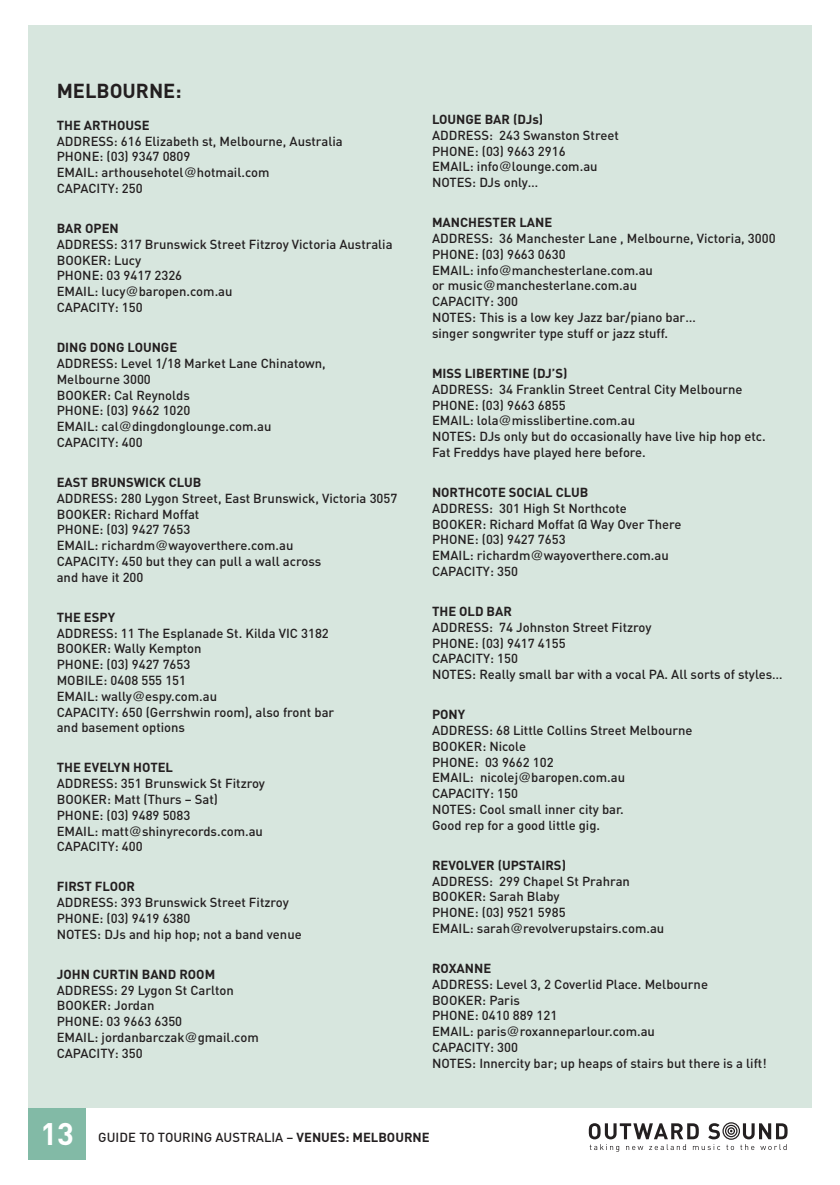
<style>
.page{position:relative;width:840px;height:1185px;background:#fff}
.page>*{position:absolute;margin:0;border:0;box-sizing:border-box;transform-origin:0 0}
.t1{font:700 30.8px "DIN";color:#fff}
.t2{font:700 20px "DIN";color:#231f20}
.t3{font:500 13px/15.8px "DIN";color:#231f20}
.t4{font:700 13px "DIN";color:#231f20}
.s1{font-family:"Helvetica";font-weight:400}
.s2{font-weight:700}
</style>
<div class="page">
<div style="left:28px;top:26px;width:783px;height:1133px;background:#d7e6de"></div>
<div style="left:28px;top:1108px;width:783px;height:65px;background:#fff"></div>
<div style="left:28px;top:1108px;width:58px;height:51px;background:#82baa6"></div>
<svg style="left:588px;top:1122px;width:199px;height:30px"></svg>
<h2 class="t2" style="left:57px;top:84px;width:126px">MELBOURNE:</h2>
<p class="t4" style="left:57px;top:121px;width:94px">THE ARTHOUSE</p>
<p class="t3" style="left:57px;top:135px;width:287px">ADDRESS: 616 Elizabeth st, Melbourne, Australia<br>PHONE: (03) 9347 0809<br>EMAIL: arthousehotel<span class="s1">@</span>hotmail.com<br>CAPACITY: 250</p>
<p class="t4" style="left:57px;top:224px;width:63px">BAR OPEN</p>
<p class="t3" style="left:57px;top:238px;width:337px">ADDRESS: 317 Brunswick Street Fitzroy Victoria Australia<br>BOOKER: Lucy<br>PHONE: 03 9417 2326<br>EMAIL: lucy<span class="s1">@</span>baropen.com.au<br>CAPACITY: 150</p>
<p class="t4" style="left:57px;top:343px;width:122px">DING DONG LOUNGE</p>
<p class="t3" style="left:57px;top:357px;width:270px">ADDRESS: Level 1/18 Market Lane Chinatown,<br>Melbourne 3000<br>BOOKER: Cal Reynolds<br>PHONE: (03) 9662 1020<br>EMAIL: cal<span class="s1">@</span>dingdonglounge.com.au<br>CAPACITY: 400</p>
<p class="t4" style="left:57px;top:478px;width:146px">EAST BRUNSWICK CLUB</p>
<p class="t3" style="left:57px;top:492px;width:342px">ADDRESS: 280 Lygon Street, East Brunswick, Victoria 3057<br>BOOKER: Richard Moffat<br>PHONE: (03) 9427 7653<br>EMAIL: richardm<span class="s1">@</span>wayoverthere.com.au<br>CAPACITY: 450 but they can pull a wall across<br>and have it 200</p>
<p class="t4" style="left:57px;top:612px;width:60px">THE ESPY</p>
<p class="t3" style="left:57px;top:626px;width:279px">ADDRESS: 11 The Esplanade St. Kilda VIC 3182<br>BOOKER: Wally Kempton<br>PHONE: (03) 9427 7653<br>MOBILE: 0408 555 151<br>EMAIL: wally<span class="s1">@</span>espy.com.au<br>CAPACITY: 650 (Gerrshwin room), also front bar and basement options</p>
<p class="t4" style="left:57px;top:763px;width:118px">THE EVELYN HOTEL</p>
<p class="t3" style="left:57px;top:777px;width:210px">ADDRESS: 351 Brunswick St Fitzroy<br>BOOKER: Matt (Thurs – Sat)<br>PHONE: (03) 9489 5083<br>EMAIL: matt<span class="s1">@</span>shinyrecords.com.au<br>CAPACITY: 400</p>
<p class="t4" style="left:57px;top:882px;width:80px">FIRST FLOOR</p>
<p class="t3" style="left:57px;top:896px;width:246px">ADDRESS: 393 Brunswick Street Fitzroy<br>PHONE: (03) 9419 6380<br>NOTES: DJs and hip hop; not a band venue</p>
<p class="t4" style="left:57px;top:969px;width:160px">JOHN CURTIN BAND ROOM</p>
<p class="t3" style="left:57px;top:983px;width:203px">ADDRESS: 29 Lygon St Carlton<br>BOOKER: Jordan<br>PHONE: 03 9663 6350<br>EMAIL: jordanbarczak<span class="s1">@</span>gmail.com<br>CAPACITY: 350</p>
<p class="t4" style="left:432px;top:115px;width:113px">LOUNGE BAR (DJs)</p>
<p class="t3" style="left:432px;top:129px;width:188px">ADDRESS: 243 Swanston Street<br>PHONE: (03) 9663 2916<br>EMAIL: info<span class="s1">@</span>lounge.com.au<br>NOTES: DJs only…</p>
<p class="t4" style="left:432px;top:218px;width:122px">MANCHESTER LANE</p>
<p class="t3" style="left:432px;top:232px;width:345px">ADDRESS: 36 Manchester Lane , Melbourne, Victoria, 3000<br>PHONE: (03) 9663 0630<br>EMAIL: info<span class="s1">@</span>manchesterlane.com.au<br>or music<span class="s1">@</span>manchesterlane.com.au<br>CAPACITY: 300<br>NOTES: This is a low key Jazz bar/piano bar…<br>singer songwriter type stuff or jazz stuff.</p>
<p class="t4" style="left:432px;top:369px;width:137px">MISS LIBERTINE (DJ’S)</p>
<p class="t3" style="left:432px;top:383px;width:335px">ADDRESS: 34 Franklin Street Central City Melbourne PHONE: (03) 9663 6855<br>EMAIL: lola<span class="s1">@</span>misslibertine.com.au<br>NOTES: DJs only but do occasionally have live hip hop etc.<br>Fat Freddys have played here before.</p>
<p class="t4" style="left:432px;top:488px;width:158px">NORTHCOTE SOCIAL CLUB</p>
<p class="t3" style="left:432px;top:502px;width:251px">ADDRESS: 301 High St Northcote<br>BOOKER: Richard Moffat @ Way Over There<br>PHONE: (03) 9427 7653<br>EMAIL: richardm<span class="s1">@</span>wayoverthere.com.au<br>CAPACITY: 350</p>
<p class="t4" style="left:432px;top:607px;width:81px">THE OLD BAR</p>
<p class="t3" style="left:432px;top:621px;width:352px">ADDRESS: 74 Johnston Street Fitzroy<br>PHONE: (03) 9417 4155<br>CAPACITY: 150<br>NOTES: Really small bar with a vocal PA. All sorts of styles…</p>
<p class="t4" style="left:432px;top:710px;width:35px">PONY</p>
<p class="t3" style="left:432px;top:724px;width:262px">ADDRESS: 68 Little Collins Street Melbourne<br>BOOKER: Nicole<br>PHONE: 03 9662 102<br>EMAIL: nicolej<span class="s1">@</span>baropen.com.au<br>CAPACITY: 150<br>NOTES: Cool small inner city bar.<br>Good rep for a good little gig.</p>
<p class="t4" style="left:432px;top:860px;width:135px">REVOLVER (UPSTAIRS)</p>
<p class="t3" style="left:432px;top:874px;width:234px">ADDRESS: 299 Chapel St Prahran<br>BOOKER: Sarah Blaby<br>PHONE: (03) 9521 5985<br>EMAIL: sarah<span class="s1">@</span>revolverupstairs.com.au</p>
<p class="t4" style="left:432px;top:964px;width:61px">ROXANNE</p>
<p class="t3" style="left:432px;top:978px;width:336px">ADDRESS: Level 3, 2 Coverlid Place. Melbourne<br>BOOKER: Paris<br>PHONE: 0410 889 121<br>EMAIL: paris<span class="s1">@</span>roxanneparlour.com.au<br>CAPACITY: 300<br>NOTES: Innercity bar; up heaps of stairs but there is a lift!</p>
<h1 class="t1" style="left:41px;top:1123px;width:35px">13</h1>
<p class="t3" style="left:98px;top:1130px;width:332px">GUIDE TO TOURING AUSTRALIA – <span class="s2">VENUES: MELBOURNE</span></p>
</div>
